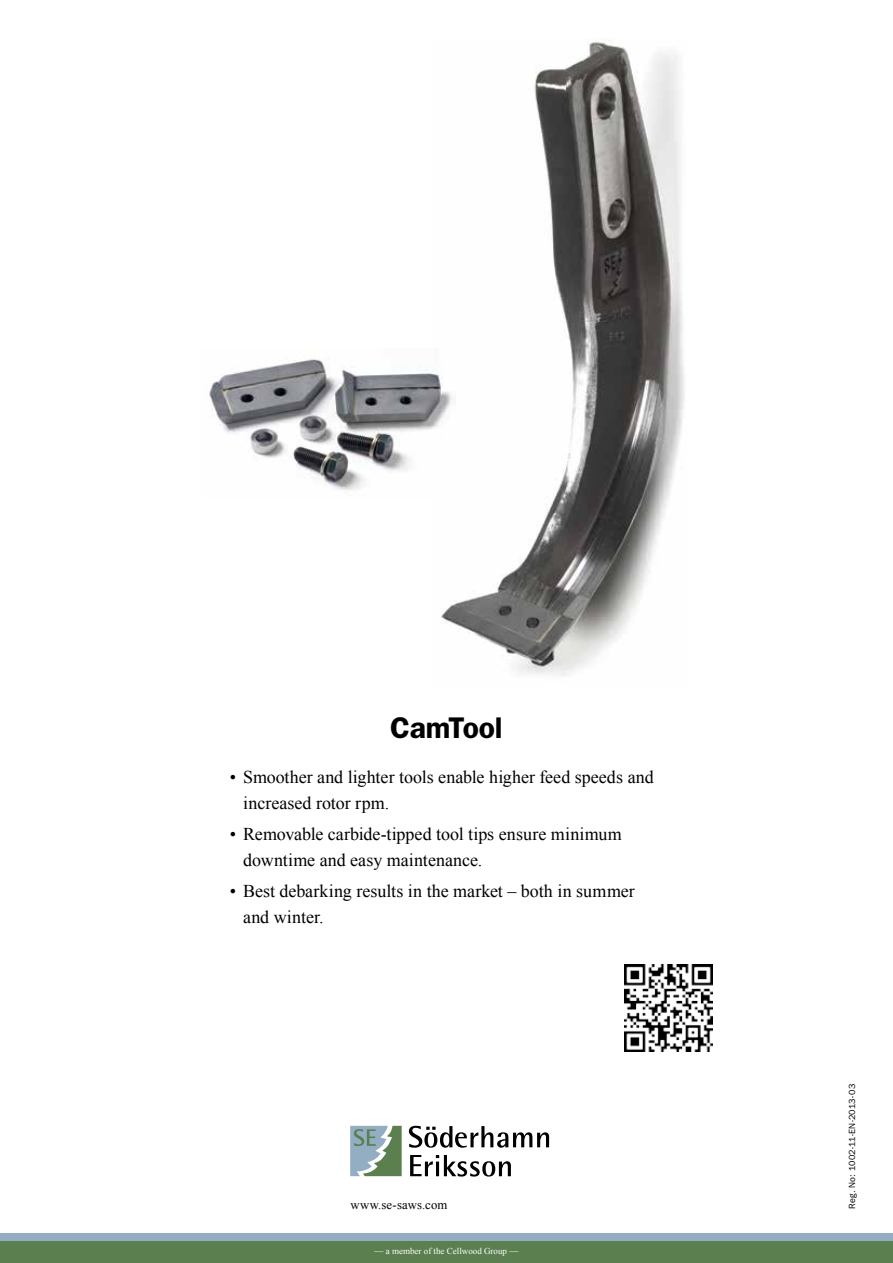
<style>
.page{position:relative;width:893px;height:1263px;background:#fff}
.page>*{position:absolute;margin:0;border:0;box-sizing:border-box;transform-origin:0 0}
.t1{font:600 30px "ITC Franklin Gothic Std";letter-spacing:-.005em;color:#000}
.t2{font:18px/25.5px "Times New Roman";color:#000}
.t3{font:12.75px "Times New Roman";letter-spacing:.01em;color:#000}
.t4{font:9px "Times New Roman";color:#fff}
.t5{font:9px "ITC Franklin Gothic Std";letter-spacing:.02em;color:#000}
</style>
<div class="page">
<img style="left:441px;top:38px;width:243px;height:638px">
<div style="left:0;top:1233px;width:893px;height:14px;background:#93adc2"></div>
<div style="left:0;top:1242px;width:893px;height:21px;background:#5b7f4f"></div>
<svg style="left:410px;top:1155px;width:101px;height:21px"></svg>
<svg style="left:409px;top:1126px;width:140px;height:22px"></svg>
<svg style="left:350px;top:1126px;width:52px;height:50px;background:#89a49a"></svg>
<img style="left:625px;top:964px;width:87px;height:87px">
<img style="left:209px;top:349px;width:246px;height:150px">
<h1 class="t1" style="left:390px;top:709px;width:114px">CamTool</h1>
<p class="t2" style="left:243px;top:764px;width:412px;text-indent:-14px">• Smoother and lighter tools enable higher feed speeds and increased rotor rpm.</p>
<p class="t2" style="left:243px;top:821px;width:380px;text-indent:-14px">• Removable carbide-tipped tool tips ensure minimum downtime and easy maintenance.</p>
<p class="t2" style="left:243px;top:878px;width:393px;text-indent:-14px">• Best debarking results in the market – both in summer and winter.</p>
<p class="t3" style="left:350px;top:1196px;width:98px">www.se-saws.com</p>
<p class="t4" style="left:375px;top:1244px;width:145px">— a member of the Cellwood Group —</p>
<p class="t5" style="left:847px;top:1209px;width:126px;rotate:-90deg">Reg. No: 1002-11-EN-2013-03</p>
</div>
